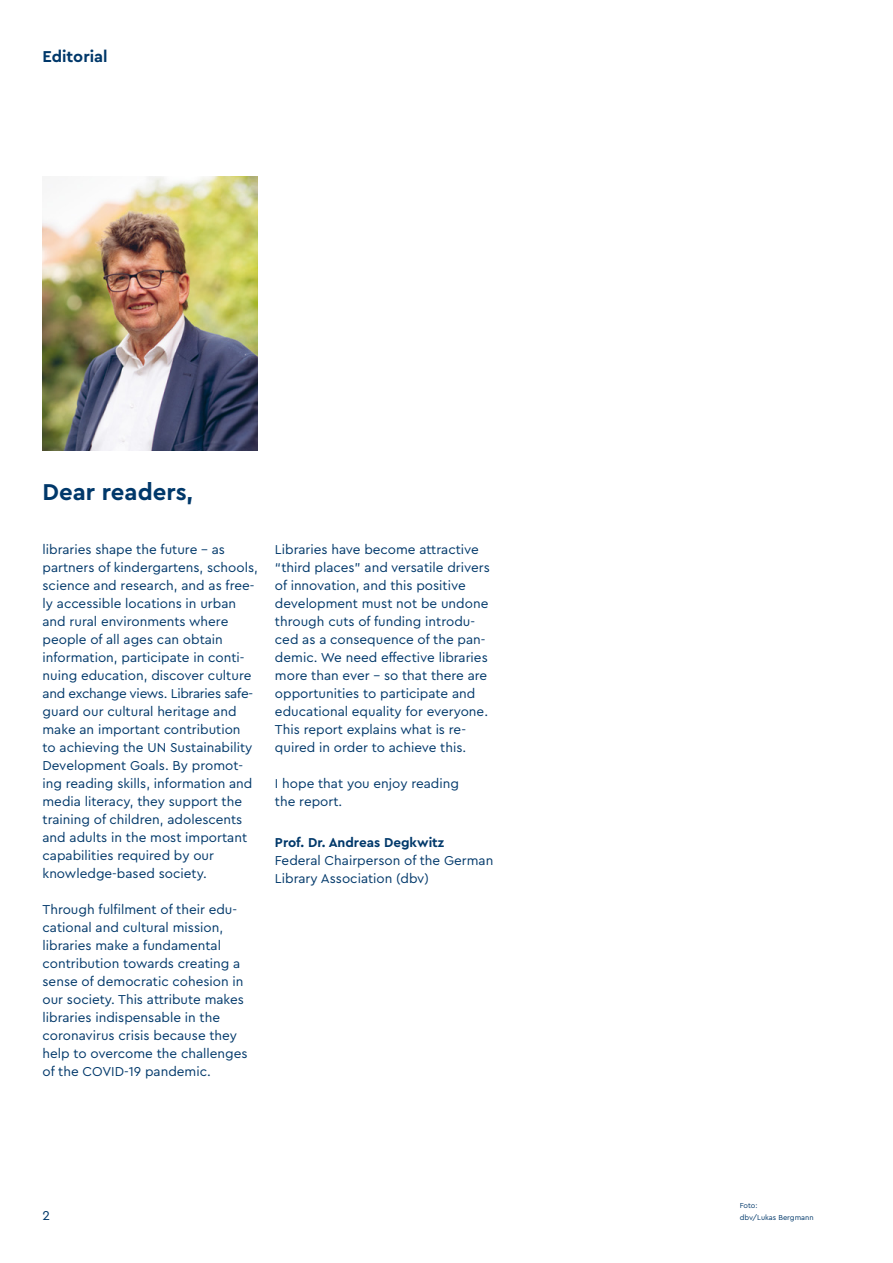
<style>
.page{position:relative;width:893px;height:1263px;background:#fff}
.page>*{position:absolute;margin:0;border:0;box-sizing:border-box;transform-origin:0 0}
.t1{font:700 24px "Cera Pro";color:#00386a}
.t2{font:700 16.5px "Cera Pro";color:#00386a}
.t3{font:13.5px/18px "Cera Pro";color:#00386a}
.t4{font:700 13.5px "Cera Pro";color:#00386a}
.t5{font:7.5px/12px "Cera Pro";color:#00386a}
</style>
<div class="page">
<img style="left:43px;top:176px;width:215px;height:275px">
<p class="t2" style="left:43px;top:45px;width:67px">Editorial</p>
<h1 class="t1" style="left:43px;top:476px;width:152px">Dear readers,</h1>
<p class="t3" style="left:43px;top:540px;width:217px">libraries shape the future – as partners of kindergartens, schools, science and research, and as free&shy;ly accessible locations in urban and rural environments where people of all ages can obtain information, participate in conti&shy;nuing education, discover culture and exchange views. Libraries safe&shy;guard our cultural heritage and make an important contribution<br>to achieving the UN Sustainability<br>Development Goals. By promot&shy;ing reading skills, information and media literacy, they support the training of children, adolescents and adults in the most important capabilities required by our knowledge-based society.</p>
<p class="t3" style="left:43px;top:900px;width:207px">Through fulfilment of their edu&shy;cational and cultural mission, libraries make a fundamental contribution towards creating a sense of democratic cohesion in our society. This attribute makes libraries indispensable in the coronavirus crisis because they help to overcome the challenges of the COVID-19 pandemic.</p>
<p class="t3" style="left:275px;top:540px;width:216px">Libraries have become attractive “third places” and versatile drivers of innovation, and this positive development must not be undone through cuts of funding introdu&shy;ced as a consequence of the pan&shy;demic. We need effective libraries more than ever – so that there are opportunities to participate and educational equality for everyone.<br>This report explains what is re&shy;quired in order to achieve this.</p>
<p class="t3" style="left:275px;top:774px;width:186px">I hope that you enjoy reading the report.</p>
<p class="t4" style="left:275px;top:833px;width:171px">Prof. Dr. Andreas Degkwitz</p>
<p class="t3" style="left:275px;top:850px;width:220px">Federal Chairperson of the German<br>Library Association (dbv)</p>
<p class="t3" style="left:43px;top:1206px;width:9px">2</p>
<p class="t5" style="left:740px;top:1199px;width:75px">Foto:<br>dbv/Lukas Bergmann</p>
</div>
